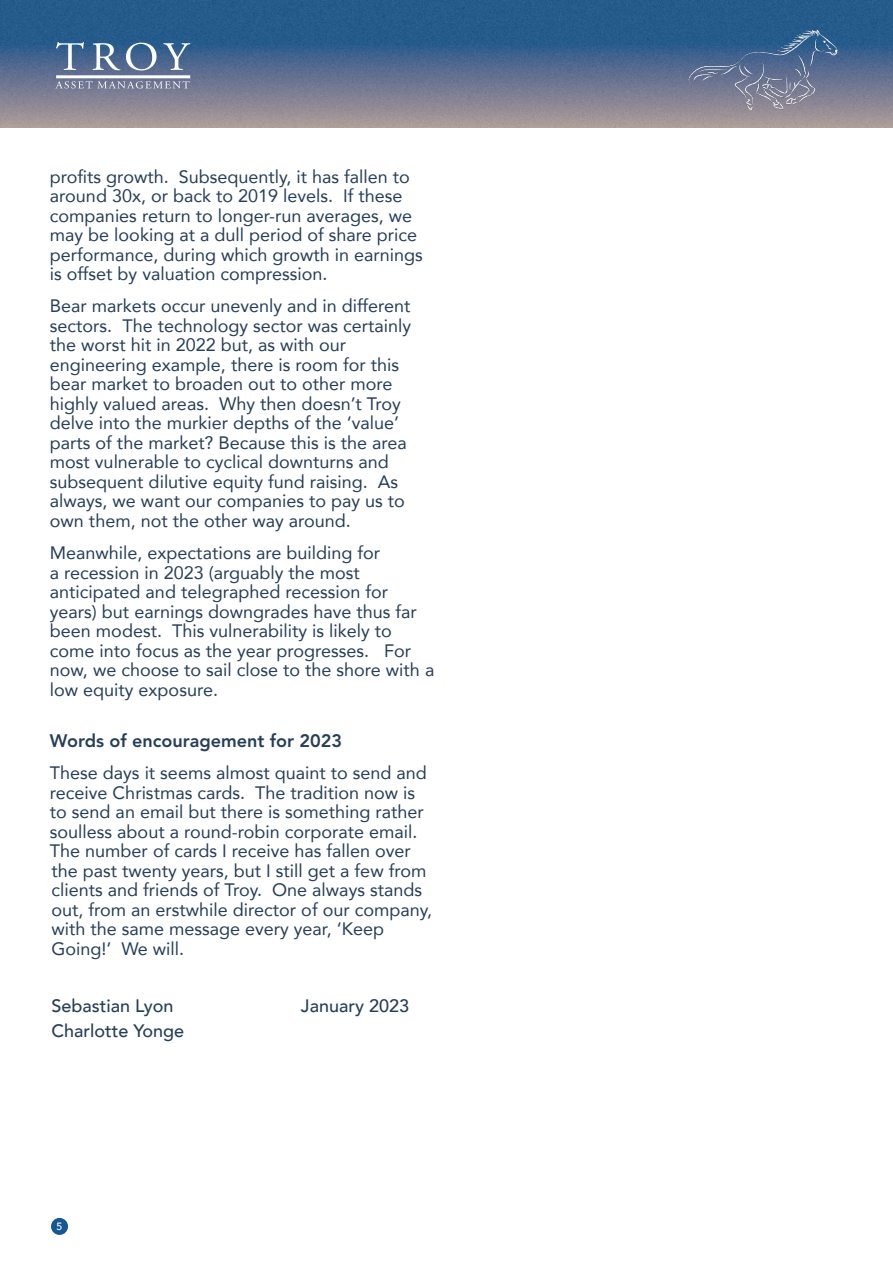
<style>
.page{position:relative;width:893px;height:1263px;background:#fff}
.page>*{position:absolute;margin:0;border:0;box-sizing:border-box;transform-origin:0 0}
.NL_copy{font:18px/19.5px "Avenir";color:#253e59}
.NL_copy-2{font:500 18px "Avenir";color:#253e59}
.SubHeading_NL{font:800 18px "Avenir LT Std";color:#253e59}
.t1{font:500 10.5px "Avenir";color:#fff}
</style>
<div class="page">
<img style="left:0;top:0;width:893px;height:128px">
<img style="left:689px;top:30px;width:149px;height:80px">
<svg style="left:55px;top:42px;width:135px;height:47px;background:#7589a7"></svg>
<div style="left:51px;top:1218px;width:17px;height:17px;background:#145792;border-radius:50%"></div>
<p class="NL_copy" style="left:50px;top:166px;width:374px">profits growth. Subsequently, it has fallen to around 30x, or back to 2019 levels. If these companies return to longer-run averages, we may be looking at a dull period of share price performance, during which growth in earnings is offset by valuation compression.</p>
<p class="NL_copy" style="left:50px;top:296px;width:363px">Bear markets occur unevenly and in different sectors. The technology sector was certainly the worst hit in 2022 but, as with our engineering example, there is room for this bear market to broaden out to other more highly valued areas. Why then doesn’t Troy delve into the murkier depths of the ‘value’ parts of the market? Because this is the area most vulnerable to cyclical downturns and subsequent dilutive equity fund raising. As always, we want our companies to pay us to own them, not the other way around.</p>
<p class="NL_copy" style="left:50px;top:543px;width:386px">Meanwhile, expectations are building for<br>a recession in 2023 (arguably the most anticipated and telegraphed recession for years) but earnings downgrades have thus far been modest. This vulnerability is likely to come into focus as the year progresses. For now, we choose to sail close to the shore with a low equity exposure.</p>
<p class="SubHeading_NL" style="left:50px;top:730px;width:294px">Words of encouragement for 2023</p>
<p class="NL_copy" style="left:50px;top:763px;width:384px">These days it seems almost quaint to send and receive Christmas cards. The tradition now is to send an email but there is something rather soulless about a round-robin corporate email.<br>The number of cards I receive has fallen over the past twenty years, but I still get a few from clients and friends of Troy. One always stands out, from an erstwhile director of our company, with the same message every year, ‘Keep Going!’ We will.</p>
<p class="NL_copy-2" style="left:51px;top:990px;width:124px">Sebastian Lyon</p>
<p class="NL_copy-2" style="left:301px;top:990px;width:110px">January 2023</p>
<p class="NL_copy-2" style="left:51px;top:1015px;width:134px">Charlotte Yonge</p>
<p class="t1" style="left:57px;top:1217px;width:7px">5</p>
</div>
